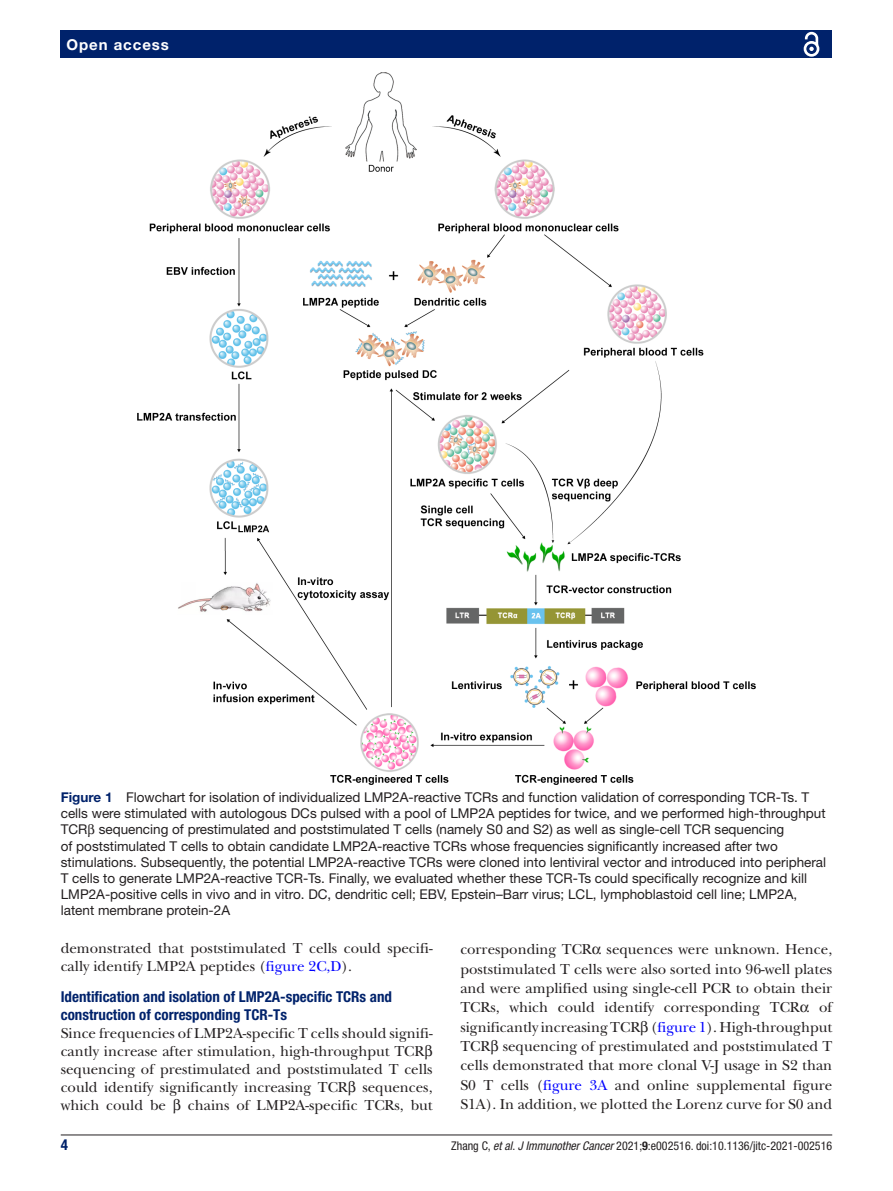
<style>
.page{position:relative;width:893px;height:1191px;background:#fff}
.page>*{position:absolute;margin:0;border:0;box-sizing:border-box;transform-origin:0 0}
.t1{font:15px/19.4px "New Baskerville";color:#231f20}
.t2{font:700 condensed 15px/18px "Helvetica Neue LT Std";color:#00226b}
.t3{font:700 15px "Helvetica Neue LT Std";letter-spacing:.065em;color:#fff}
.t4{font:13.5px/16.2px "Helvetica Neue LT Std";color:#231f20}
.t5{font:condensed 12px "Helvetica Neue LT Std";color:#231f20}
.s1{font-weight:700;color:#00226b}
.s2{color:#00f}
.s3{font-style:italic}
.s4{font-weight:700}
</style>
<div class="page">
<hr style="left:61px;top:1134px;width:771px;height:1px;background:#231f20">
<div style="left:61px;top:31px;width:771px;height:27px;background:#00226b"></div>
<svg style="left:803px;top:31px;width:17px;height:26px"></svg>
<img style="left:138px;top:73px;width:617px;height:711px">
<p class="t3" style="left:66px;top:35px;width:104px">Open access</p>
<p class="t4" style="left:61px;top:789px;width:767px"><span class="s1">Figure 1</span> Flowchart for isolation of individualized LMP2A-reactive TCRs and function validation of corresponding TCR-Ts. T cells were stimulated with autologous DCs pulsed with a pool of LMP2A peptides for twice, and we performed high-throughput TCR sequencing of prestimulated and poststimulated T cells (namely S0 and S2) as well as single-cell TCR sequencing<br>of poststimulated T cells to obtain candidate LMP2A-reactive TCRs whose frequencies significantly increased after two stimulations. Subsequently, the potential LMP2A-reactive TCRs were cloned into lentiviral vector and introduced into peripheral T cells to generate LMP2A-reactive TCR-Ts. Finally, we evaluated whether these TCR-Ts could specifically recognize and kill LMP2A-positive cells in vivo and in vitro. DC, dendritic cell; EBV, Epstein–Barr virus; LCL, lymphoblastoid cell line; LMP2A, latent membrane protein-2A</p>
<p class="t1" style="left:61px;top:939px;width:373px;line-height:18px">demonstrated that poststimulated T cells could specifi&shy;cally identify LMP2A peptides (<span class="s2">figure 2C,D</span>).</p>
<p class="t2" style="left:61px;top:987px;width:333px">Identification and isolation of LMP2A-specific TCRs and construction of corresponding TCR-Ts</p>
<p class="t1" style="left:61px;top:1024px;width:373px;line-height:18px">Since frequencies of LMP2A-specific T cells should signifi&shy;cantly increase after stimulation, high-throughput TCR sequencing of prestimulated and poststimulated T cells could identify significantly increasing TCR sequences, which could be</p>
<p class="t1" style="left:188px;top:1095px;width:246px">chains of LMP2A-specific TCRs, but</p>
<p class="t1" style="left:460px;top:939px;width:373px;text-align:justify">corresponding TCR sequences were unknown. Hence, poststimulated T cells were also sorted into 96-well plates and were amplified using single-cell PCR to obtain their TCRs, which could identify corresponding TCR</p>
<p class="t1" style="left:460px;top:997px;width:373px;text-align:justify;text-indent:359px">of significantly increasing TCR (<span class="s2">figure 1</span>). High-throughput TCR sequencing of prestimulated and poststimulated T cells demonstrated that more clonal V-J usage in S2 than S0 T cells (<span class="s2">figure 3A</span> and online supplemental figure S1A). In addition, we plotted the Lorenz curve for S0 and</p>
<p class="t2" style="left:61px;top:1135px;width:9px">4</p>
<p class="t5" style="left:451px;top:1138px;width:382px">Zhang C, <span class="s3">et al</span>. <span class="s3">J Immunother Cancer</span> 2021;<span class="s4">9</span>:e002516. doi:10.1136/jitc-2021-002516</p>
</div>
